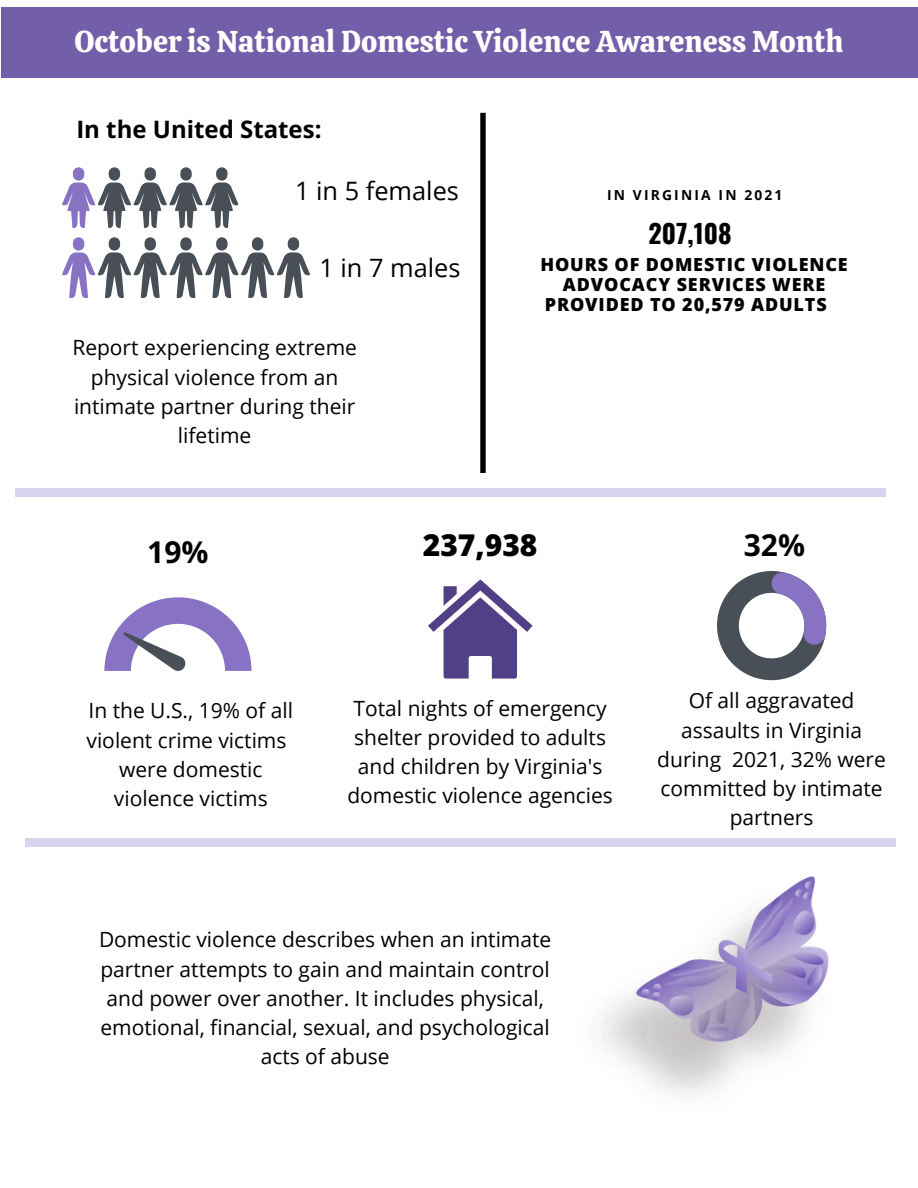
<style>
.page{position:relative;width:918px;height:1188px;background:#fff}
.page>*{position:absolute;margin:0;border:0;box-sizing:border-box;transform-origin:0 0}
.t1{font:30px "Calistoga";color:#fff}
.t2{font:800 30px "Open Sans";color:#000}
.t3{font:700 30px "Open Sans";color:#000}
.t4{font:700 25.95px "Oswald";color:#000}
.t5{font:25.35px "Open Sans";color:#000}
.t6{font:700 24px "Open Sans";color:#000}
.t7{font:21px/29.2px "Open Sans";color:#000;text-align:center}
.t8{font:800 18px "Open Sans";letter-spacing:.05em;color:#000}
.t9{font:700 13.8px "Open Sans";letter-spacing:.155em;color:#000}
</style>
<div class="page">
<svg style="left:62px;top:237px;width:248px;height:61px"></svg>
<svg style="left:62px;top:167px;width:176px;height:61px"></svg>
<svg style="left:104px;top:597px;width:148px;height:74px"></svg>
<div style="left:2px;top:7px;width:916px;height:70px;background:#725ea9"></div>
<div style="left:480px;top:113px;width:6px;height:360px;background:#000"></div>
<div style="left:15px;top:488px;width:871px;height:9px;background:#dad3ed"></div>
<svg style="left:717px;top:571px;width:109px;height:109px"></svg>
<svg style="left:428px;top:580px;width:105px;height:99px"></svg>
<div style="left:25px;top:838px;width:871px;height:9px;background:#dad3ed"></div>
<img style="left:601px;top:876px;width:228px;height:219px">
<h1 class="t1" style="left:74px;top:22px;width:771px">October is National Domestic Violence Awareness Month</h1>
<p class="t6" style="left:76px;top:113px;width:247px">In the United States:</p>
<p class="t5" style="left:295px;top:173px;width:165px">1 in 5 females</p>
<p class="t5" style="left:319px;top:250px;width:143px">1 in 7 males</p>
<p class="t7" style="left:72px;top:333px;width:286px">Report experiencing extreme physical violence from an intimate partner during their lifetime</p>
<p class="t9" style="left:607px;top:185px;width:177px">IN VIRGINIA IN 2021</p>
<p class="t4" style="left:649px;top:213px;width:85px">207,108</p>
<p class="t8" style="left:540px;top:252px;width:309px">HOURS OF DOMESTIC VIOLENCE</p>
<p class="t8" style="left:563px;top:272px;width:264px">ADVOCACY SERVICES WERE</p>
<p class="t8" style="left:545px;top:292px;width:283px">PROVIDED TO 20,579 ADULTS</p>
<h1 class="t3" style="left:147px;top:531px;width:63px">19%</h1>
<h1 class="t2" style="left:423px;top:524px;width:116px">237,938</h1>
<h1 class="t3" style="left:744px;top:524px;width:63px">32%</h1>
<p class="t7" style="left:87px;top:696px;width:208px">In the U.S., 19% of all violent crime victims were domestic violence victims</p>
<p class="t7" style="left:347px;top:693px;width:267px">Total nights of emergency shelter provided to adults and children by Virginia's domestic violence agencies</p>
<p class="t7" style="left:99px;top:925px;width:454px">Domestic violence describes when an intimate partner attempts to gain and maintain control and power over another. It includes physical, emotional, financial, sexual, and psychological acts of abuse</p>
<p class="t7" style="left:657px;top:686px;width:230px">Of all aggravated assaults in Virginia during 2021, 32% were committed by intimate partners</p>
</div>
